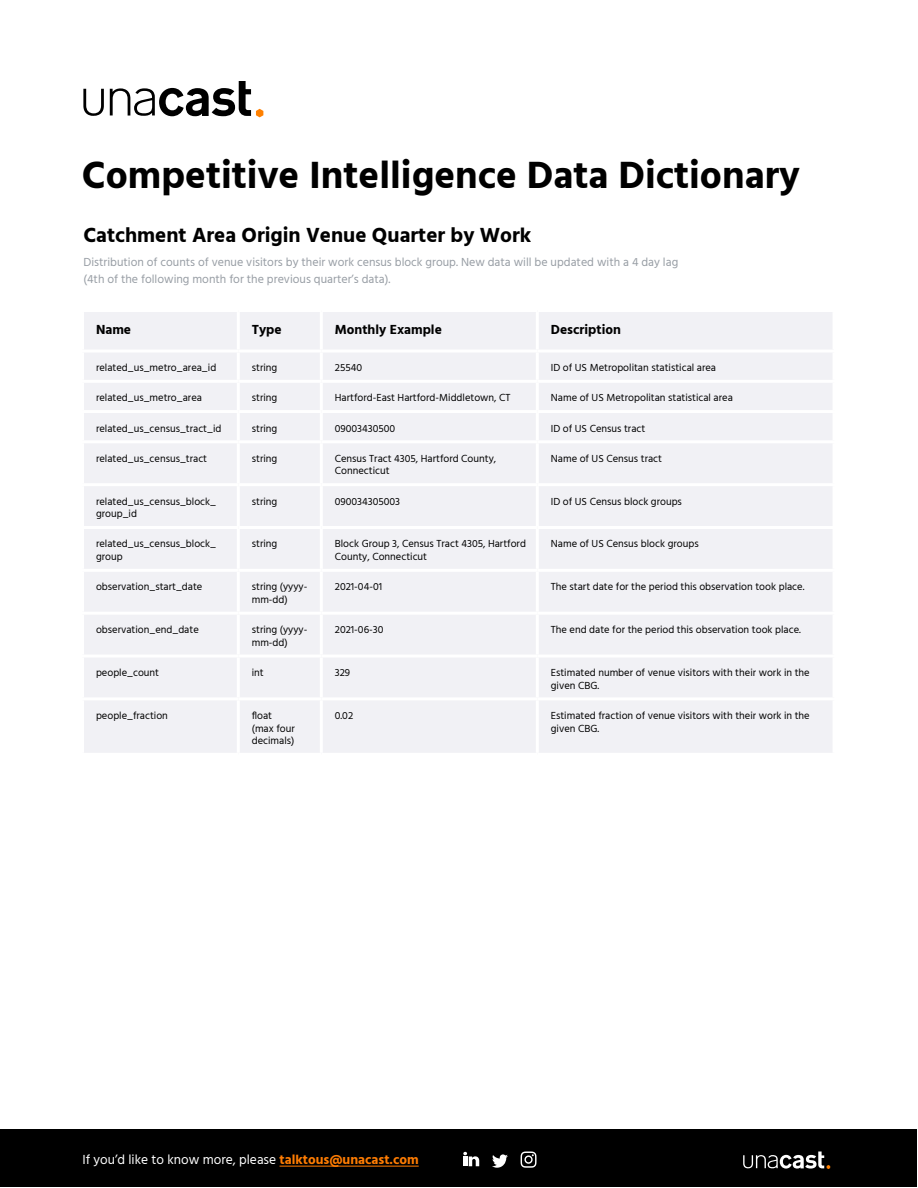
<style>
.page{position:relative;width:918px;height:1188px;background:#fff}
.page>*{position:absolute;margin:0;border:0;box-sizing:border-box;transform-origin:0 0}
.t1{font:700 39px "Hind";color:#000}
.t2{font:700 21px "Hind";color:#000}
.t3{font:13.5px "Hind";color:#fff}
.t4{font:700 13.5px "Hind";color:#000}
.t5{font:12px/16.5px "Hind";color:#979da4}
.t6{font:10.5px/12.6px "Hind";color:#000}
.s1{font-weight:700;color:#ff7d03}
</style>
<div class="page">
<svg style="left:83px;top:81px;width:180px;height:36px"></svg>
<div style="left:1px;top:1129px;width:916px;height:58px;background:#000"></div>
<hr style="left:280px;top:1166px;width:139px;height:1px;background:#ff7d03">
<svg style="left:743px;top:1152px;width:87px;height:17px"></svg>
<svg style="left:492px;top:1154px;width:16px;height:14px"></svg>
<svg style="left:463px;top:1152px;width:16px;height:14px"></svg>
<svg style="left:521px;top:1152px;width:16px;height:16px"></svg>
<div style="left:84px;top:312px;width:452px;height:37px;background:#f1f1f5"></div>
<div style="left:537px;top:311px;width:297px;height:40px;background:#f1f1f5"></div>
<div style="left:84px;top:353px;width:452px;height:400px;background:#f1f1f5"></div>
<div style="left:539px;top:353px;width:293px;height:400px;background:#f1f1f5"></div>
<hr style="left:237px;top:312px;width:3px;height:38px;background:#fff">
<hr style="left:320px;top:312px;width:3px;height:38px;background:#fff">
<hr style="left:537px;top:309px;width:299px;height:3px;background:#fff">
<hr style="left:536px;top:312px;width:3px;height:38px;background:#fff">
<hr style="left:833px;top:312px;width:3px;height:38px;background:#fff">
<hr style="left:237px;top:353px;width:3px;height:27px;background:#fff">
<hr style="left:320px;top:353px;width:3px;height:27px;background:#fff">
<hr style="left:537px;top:350px;width:299px;height:3px;background:#fff">
<hr style="left:81px;top:380px;width:157px;height:3px;background:#fff">
<hr style="left:238px;top:380px;width:83px;height:3px;background:#fff">
<hr style="left:237px;top:383px;width:3px;height:27px;background:#fff">
<hr style="left:321px;top:380px;width:216px;height:3px;background:#fff">
<hr style="left:320px;top:383px;width:3px;height:27px;background:#fff">
<hr style="left:537px;top:380px;width:299px;height:3px;background:#fff">
<hr style="left:81px;top:410px;width:157px;height:3px;background:#fff">
<hr style="left:238px;top:410px;width:83px;height:3px;background:#fff">
<hr style="left:237px;top:413px;width:3px;height:27px;background:#fff">
<hr style="left:321px;top:410px;width:216px;height:3px;background:#fff">
<hr style="left:320px;top:413px;width:3px;height:27px;background:#fff">
<hr style="left:537px;top:410px;width:299px;height:3px;background:#fff">
<hr style="left:81px;top:440px;width:157px;height:3px;background:#fff">
<hr style="left:238px;top:440px;width:83px;height:3px;background:#fff">
<hr style="left:237px;top:443px;width:3px;height:40px;background:#fff">
<hr style="left:321px;top:440px;width:216px;height:3px;background:#fff">
<hr style="left:320px;top:443px;width:3px;height:40px;background:#fff">
<hr style="left:537px;top:440px;width:299px;height:3px;background:#fff">
<hr style="left:81px;top:483px;width:157px;height:3px;background:#fff">
<hr style="left:238px;top:483px;width:83px;height:3px;background:#fff">
<hr style="left:237px;top:486px;width:3px;height:40px;background:#fff">
<hr style="left:321px;top:483px;width:216px;height:3px;background:#fff">
<hr style="left:320px;top:486px;width:3px;height:40px;background:#fff">
<hr style="left:537px;top:483px;width:299px;height:3px;background:#fff">
<hr style="left:81px;top:526px;width:157px;height:3px;background:#fff">
<hr style="left:238px;top:526px;width:83px;height:3px;background:#fff">
<hr style="left:237px;top:529px;width:3px;height:40px;background:#fff">
<hr style="left:321px;top:526px;width:216px;height:3px;background:#fff">
<hr style="left:320px;top:529px;width:3px;height:40px;background:#fff">
<hr style="left:537px;top:526px;width:299px;height:3px;background:#fff">
<hr style="left:81px;top:569px;width:157px;height:3px;background:#fff">
<hr style="left:238px;top:569px;width:83px;height:3px;background:#fff">
<hr style="left:237px;top:572px;width:3px;height:40px;background:#fff">
<hr style="left:321px;top:569px;width:216px;height:3px;background:#fff">
<hr style="left:320px;top:572px;width:3px;height:40px;background:#fff">
<hr style="left:537px;top:569px;width:299px;height:3px;background:#fff">
<hr style="left:81px;top:612px;width:157px;height:3px;background:#fff">
<hr style="left:238px;top:612px;width:83px;height:3px;background:#fff">
<hr style="left:237px;top:615px;width:3px;height:40px;background:#fff">
<hr style="left:321px;top:612px;width:216px;height:3px;background:#fff">
<hr style="left:320px;top:615px;width:3px;height:40px;background:#fff">
<hr style="left:537px;top:612px;width:299px;height:3px;background:#fff">
<hr style="left:81px;top:655px;width:157px;height:3px;background:#fff">
<hr style="left:238px;top:655px;width:83px;height:3px;background:#fff">
<hr style="left:237px;top:658px;width:3px;height:39px;background:#fff">
<hr style="left:321px;top:655px;width:216px;height:3px;background:#fff">
<hr style="left:320px;top:658px;width:3px;height:39px;background:#fff">
<hr style="left:537px;top:655px;width:299px;height:3px;background:#fff">
<hr style="left:81px;top:697px;width:157px;height:3px;background:#fff">
<hr style="left:238px;top:697px;width:83px;height:3px;background:#fff">
<hr style="left:237px;top:700px;width:3px;height:53px;background:#fff">
<hr style="left:321px;top:697px;width:216px;height:3px;background:#fff">
<hr style="left:320px;top:700px;width:3px;height:53px;background:#fff">
<hr style="left:537px;top:697px;width:299px;height:3px;background:#fff">
<h1 class="t1" style="left:82px;top:152px;width:720px">Competitive Intelligence Data Dictionary</h1>
<h2 class="t2" style="left:83px;top:222px;width:450px">Catchment Area Origin Venue Quarter by Work</h2>
<p class="t5" style="left:83px;top:255px;width:596px">Distribution of counts of venue visitors by their work census block group. New data will be updated with a 4 day lag (4th of the following month for the previous quarter’s data).</p>
<p class="t4" style="left:96px;top:321px;width:37px">Name</p>
<p class="t4" style="left:252px;top:321px;width:31px">Type</p>
<p class="t4" style="left:335px;top:321px;width:109px">Monthly Example</p>
<p class="t4" style="left:551px;top:321px;width:72px">Description</p>
<p class="t6" style="left:96px;top:362px;width:122px">related_us_metro_area_id</p>
<p class="t6" style="left:252px;top:362px;width:27px">string</p>
<p class="t6" style="left:335px;top:362px;width:29px">25540</p>
<p class="t6" style="left:551px;top:362px;width:167px">ID of US Metropolitan statistical area</p>
<p class="t6" style="left:96px;top:392px;width:107px">related_us_metro_area</p>
<p class="t6" style="left:252px;top:392px;width:27px">string</p>
<p class="t6" style="left:335px;top:392px;width:177px">Hartford-East Hartford-Middletown, CT</p>
<p class="t6" style="left:551px;top:392px;width:184px">Name of US Metropolitan statistical area</p>
<p class="t6" style="left:96px;top:422px;width:127px">related_us_census_tract_id</p>
<p class="t6" style="left:252px;top:422px;width:27px">string</p>
<p class="t6" style="left:335px;top:422px;width:62px">09003430500</p>
<p class="t6" style="left:551px;top:422px;width:96px">ID of US Census tract</p>
<p class="t6" style="left:96px;top:453px;width:113px">related_us_census_tract</p>
<p class="t6" style="left:252px;top:453px;width:27px">string</p>
<p class="t6" style="left:335px;top:453px;width:163px">Census Tract 4305, Hartford County,<br>Connecticut</p>
<p class="t6" style="left:551px;top:453px;width:113px">Name of US Census tract</p>
<p class="t6" style="left:96px;top:495px;width:122px">related_us_census_block_ group_id</p>
<p class="t6" style="left:252px;top:495px;width:27px">string</p>
<p class="t6" style="left:335px;top:495px;width:67px">090034305003</p>
<p class="t6" style="left:551px;top:495px;width:133px">ID of US Census block groups</p>
<p class="t6" style="left:96px;top:538px;width:122px">related_us_census_block_ group</p>
<p class="t6" style="left:252px;top:538px;width:27px">string</p>
<p class="t6" style="left:335px;top:538px;width:193px">Block Group 3, Census Tract 4305, Hartford<br>County, Connecticut</p>
<p class="t6" style="left:551px;top:538px;width:149px">Name of US Census block groups</p>
<p class="t6" style="left:96px;top:581px;width:108px">observation_start_date</p>
<p class="t6" style="left:252px;top:581px;width:57px">string (yyyy&shy;mm-dd)</p>
<p class="t6" style="left:335px;top:581px;width:49px">2021-04-01</p>
<p class="t6" style="left:551px;top:581px;width:255px">The start date for the period this observation took place.</p>
<p class="t6" style="left:96px;top:624px;width:104px">observation_end_date</p>
<p class="t6" style="left:252px;top:624px;width:57px">string (yyyy&shy;mm-dd)</p>
<p class="t6" style="left:335px;top:624px;width:50px">2021-06-30</p>
<p class="t6" style="left:551px;top:624px;width:252px">The end date for the period this observation took place.</p>
<p class="t6" style="left:96px;top:667px;width:65px">people_count</p>
<p class="t6" style="left:252px;top:667px;width:13px">int</p>
<p class="t6" style="left:335px;top:667px;width:17px">329</p>
<p class="t6" style="left:551px;top:667px;width:260px">Estimated number of venue visitors with their work in the given CBG.</p>
<p class="t6" style="left:96px;top:710px;width:73px">people_fraction</p>
<p class="t6" style="left:252px;top:710px;width:45px">float (max four decimals)</p>
<p class="t6" style="left:335px;top:710px;width:20px">0.02</p>
<p class="t6" style="left:551px;top:710px;width:260px">Estimated fraction of venue visitors with their work in the given CBG.</p>
<p class="t3" style="left:82px;top:1151px;width:338px">If you’d like to know more, please <span class="s1">talktous@unacast.com</span></p>
</div>
